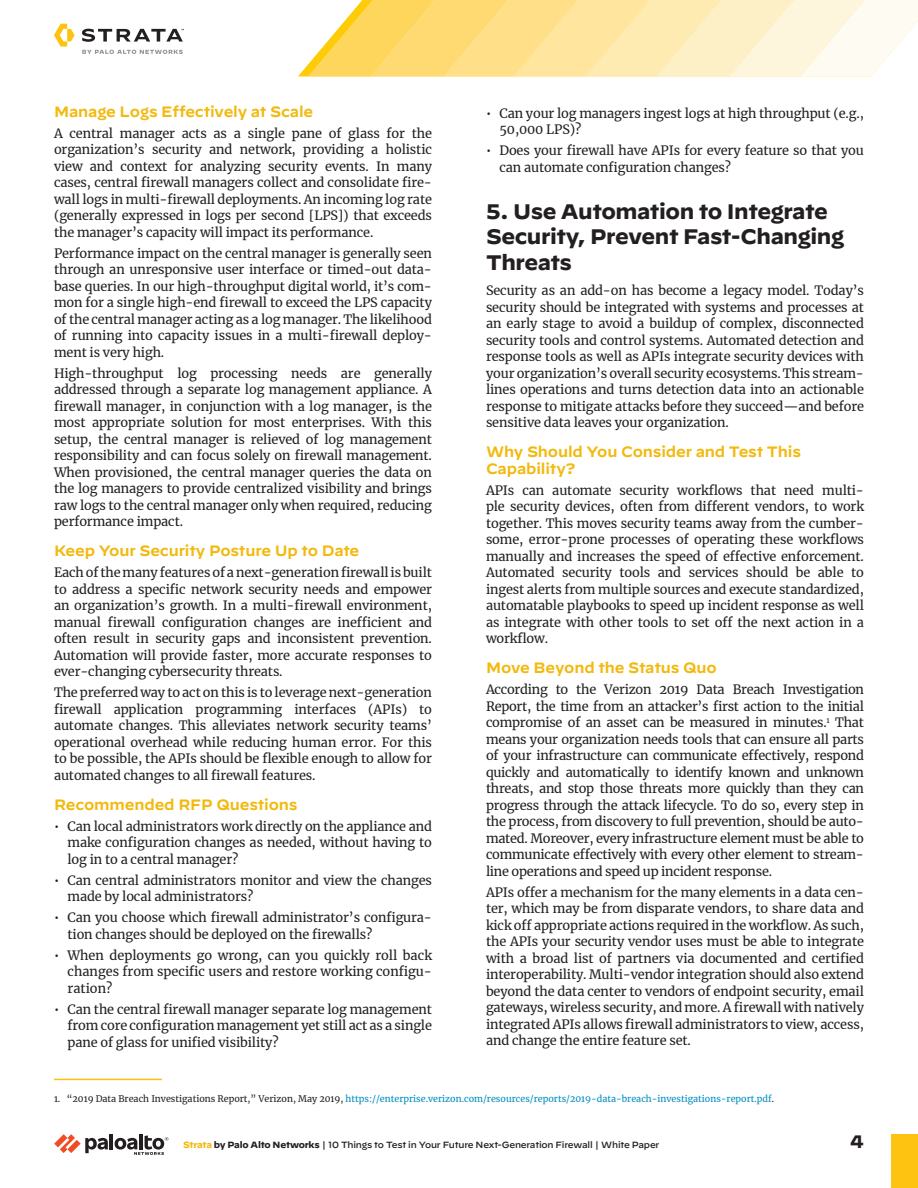
<style>
.page{position:relative;width:918px;height:1188px;background:#fff}
.page>*{position:absolute;margin:0;border:0;box-sizing:border-box;transform-origin:0 0}
.t1{font:700 21px/25.2px "Decimal";letter-spacing:-.02em;color:#231f20}
.t2{font:700 18px "Decimal";color:#231f20}
.t3{font:600 15px/16.5px "Decimal";letter-spacing:-.01em;color:#f2b90f}
.body-text{font:12.75px/16.5px "Merriweather";letter-spacing:-.01em;color:#231f20;text-align:justify}
.bullet-list{font:12.75px/16.5px "Merriweather";letter-spacing:-.01em;color:#231f20}
.footnote{font:9px "Merriweather";color:#008dc1}
.t4{font:500 9px "Decimal";letter-spacing:-.025em;color:#231f20}
.s1{color:#231f20}
.s2{font-weight:700;color:#f2b90f}
.s3{font-weight:700}
</style>
<div class="page">
<svg style="left:298px;top:0;width:620px;height:76px"></svg>
<hr style="left:110px;top:1134px;width:3px;height:15px;background:#231f20">
<svg style="left:54px;top:1134px;width:54px;height:19px"></svg>
<hr style="left:139px;top:1134px;width:4px;height:15px;background:#231f20">
<svg style="left:115px;top:1135px;width:53px;height:20px"></svg>
<div style="left:891px;top:1134px;width:27px;height:54px;background:#fec210"></div>
<svg style="left:54px;top:24px;width:21px;height:23px"></svg>
<svg style="left:82px;top:29px;width:102px;height:13px"></svg>
<svg style="left:82px;top:50px;width:101px;height:4px"></svg>
<hr style="left:54px;top:1079px;width:108px;height:1px;background:#fec210">
<p class="t3" style="left:54px;top:101px;width:261px">Manage Logs Effectively at Scale</p>
<p class="body-text" style="left:54px;top:125px;width:380px">A central manager acts as a single pane of glass for the organization’s security and network, providing a holistic view and context for analyzing security events. In many cases, central firewall managers collect and consolidate fire&shy;wall logs in multi-firewall deployments. An incoming log rate (generally expressed in logs per second [LPS]) that exceeds the manager’s capacity will impact its performance.</p>
<p class="body-text" style="left:54px;top:245px;width:380px">Performance impact on the central manager is generally seen through an unresponsive user interface or timed-out data&shy;base queries. In our high-throughput digital world, it’s com&shy;mon for a single high-end firewall to exceed the LPS capacity of the central manager acting as a log manager. The likelihood of running into capacity issues in a multi-firewall deploy&shy;ment is very high.</p>
<p class="body-text" style="left:54px;top:365px;width:380px">High-throughput log processing needs are generally addressed through a separate log management appliance. A firewall manager, in conjunction with a log manager, is the most appropriate solution for most enterprises. With this setup, the central manager is relieved of log management responsibility and can focus solely on firewall management.<br>When provisioned, the central manager queries the data on the log managers to provide centralized visibility and brings raw logs to the central manager only when required, reducing performance impact.</p>
<p class="t3" style="left:54px;top:541px;width:307px">Keep Your Security Posture Up to Date</p>
<p class="body-text" style="left:54px;top:564px;width:380px">Each of the many features of a next-generation firewall is built to address a specific network security needs and empower an organization’s growth. In a multi-firewall environment, manual firewall configuration changes are inefficient and often result in security gaps and inconsistent prevention.<br>Automation will provide faster, more accurate responses to ever-changing cybersecurity threats.</p>
<p class="body-text" style="left:54px;top:684px;width:380px">The preferred way to act on this is to leverage next-generation firewall application programming interfaces (APIs) to automate changes. This alleviates network security teams’ operational overhead while reducing human error. For this to be possible, the APIs should be flexible enough to allow for automated changes to all firewall features.</p>
<p class="t3" style="left:54px;top:794px;width:245px">Recommended RFP Questions</p>
<p class="bullet-list" style="left:68px;top:818px;width:366px;text-align:justify;text-indent:-14px">• Can local administrators work directly on the appliance and make configuration changes as needed, without having to log in to a central manager?</p>
<p class="bullet-list" style="left:68px;top:872px;width:366px;text-indent:-14px">• Can central administrators monitor and view the changes made by local administrators?</p>
<p class="bullet-list" style="left:68px;top:909px;width:366px;text-indent:-14px">• Can you choose which firewall administrator’s configura&shy;tion changes should be deployed on the firewalls?</p>
<p class="bullet-list" style="left:68px;top:947px;width:366px;text-align:justify;text-indent:-14px">• When deployments go wrong, can you quickly roll back changes from specific users and restore working configu&shy;ration?</p>
<p class="bullet-list" style="left:68px;top:1001px;width:366px;text-align:justify;text-indent:-14px">• Can the central firewall manager separate log management from core configuration management yet still act as a single pane of glass for unified visibility?</p>
<p class="bullet-list" style="left:500px;top:104px;width:366px;text-indent:-14px">• Can your log managers ingest logs at high throughput (e.g.,<br>50,000 LPS)?</p>
<p class="bullet-list" style="left:500px;top:142px;width:366px;text-indent:-14px">• Does your firewall have APIs for every feature so that you can automate configuration changes?</p>
<p class="t1" style="left:486px;top:199px;width:360px">5. Use Automation to Integrate<br>Security, Prevent Fast-Changing<br>Threats</p>
<p class="body-text" style="left:486px;top:282px;width:380px">Security as an add-on has become a legacy model. Today’s security should be integrated with systems and processes at an early stage to avoid a buildup of complex, disconnected security tools and control systems. Automated detection and response tools as well as APIs integrate security devices with your organization’s overall security ecosystems. This stream&shy;lines operations and turns detection data into an actionable response to mitigate attacks before they succeed—and before sensitive data leaves your organization.</p>
<p class="t3" style="left:486px;top:441px;width:316px">Why Should You Consider and Test This<br>Capability?</p>
<p class="body-text" style="left:486px;top:481px;width:380px">APIs can automate security workflows that need multi&shy;ple security devices, often from different vendors, to work together. This moves security teams away from the cumber&shy;some, error-prone processes of operating these workflows manually and increases the speed of effective enforcement.<br>Automated security tools and services should be able to ingest alerts from multiple sources and execute standardized, automatable playbooks to speed up incident response as well as integrate with other tools to set off the next action in a workflow.</p>
<p class="t3" style="left:486px;top:657px;width:232px">Move Beyond the Status Quo</p>
<p class="body-text" style="left:486px;top:681px;width:380px">According to the Verizon 2019 Data Breach Investigation Report, the time from an attacker’s first action to the initial compromise of an asset can be measured in minutes.<sup>1</sup> That means your organization needs tools that can ensure all parts of your infrastructure can communicate effectively, respond quickly and automatically to identify known and unknown threats, and stop those threats more quickly than they can progress through the attack lifecycle. To do so, every step in the process, from discovery to full prevention, should be auto&shy;mated. Moreover, every infrastructure element must be able to communicate effectively with every other element to stream&shy;line operations and speed up incident response.</p>
<p class="body-text" style="left:486px;top:883px;width:380px">APIs offer a mechanism for the many elements in a data cen&shy;ter, which may be from disparate vendors, to share data and kick off appropriate actions required in the workflow. As such, the APIs your security vendor uses must be able to integrate with a broad list of partners via documented and certified interoperability. Multi-vendor integration should also extend beyond the data center to vendors of endpoint security, email gateways, wireless security, and more. A firewall with natively integrated APIs allows firewall administrators to view, access, and change the entire feature set.</p>
<p class="footnote" style="left:54px;top:1092px;width:722px"><span class="s1">1. “2019 Data Breach Investigations Report,” Verizon, May 2019,</span> https://enterprise.verizon.com/resources/reports/2019-data-breach-investigations-report.pdf<span class="s1">.</span></p>
<p class="t4" style="left:183px;top:1137px;width:478px"><span class="s2">Strata</span> <span class="s3">by Palo Alto Networks</span> | 10 Things to Test in Your Future Next-Generation Firewall | White Paper</p>
<h2 class="t2" style="left:850px;top:1132px;width:15px">4</h2>
</div>
